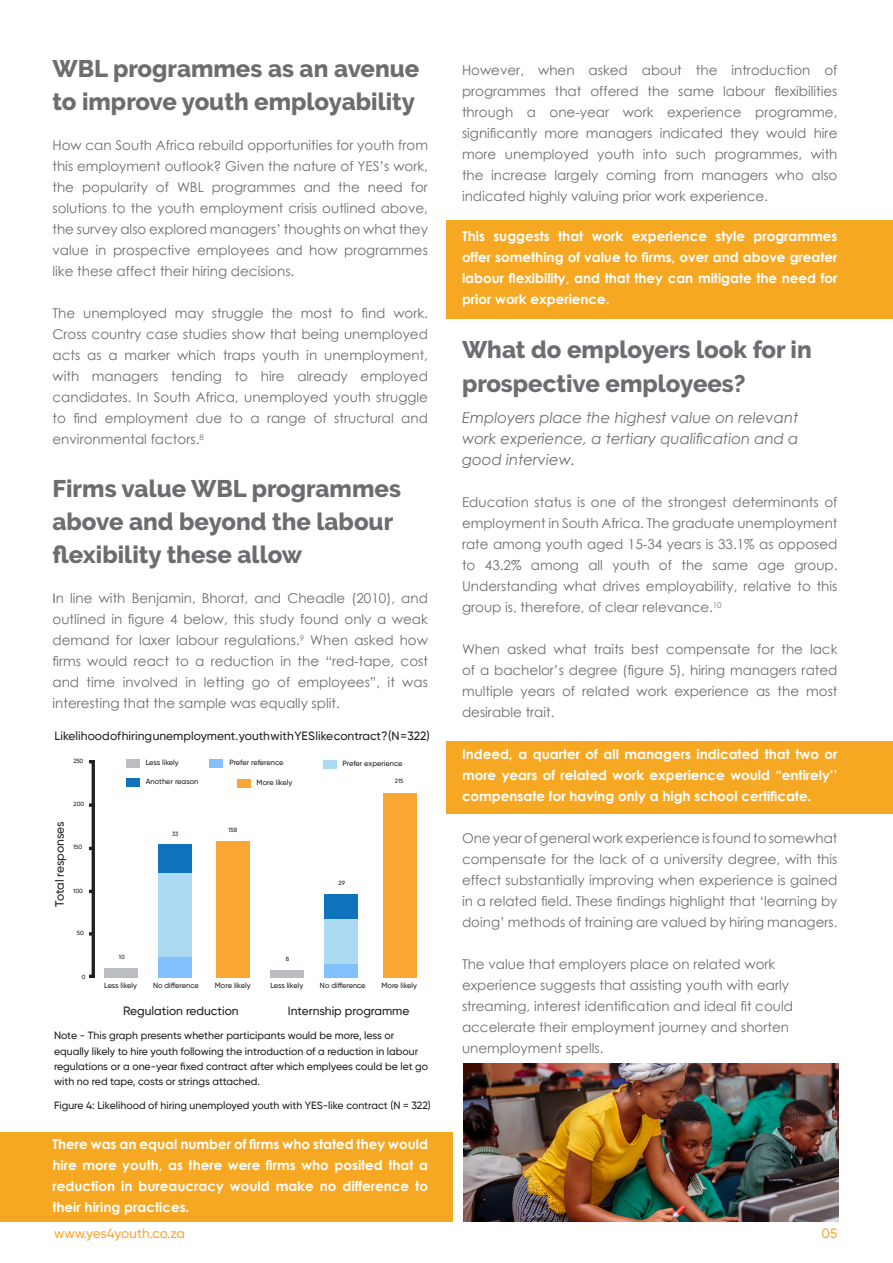
<style>
.page{position:relative;width:893px;height:1263px;background:#fff}
.page>*{position:absolute;margin:0;border:0;box-sizing:border-box;transform-origin:0 0}
.t1{font:800 24px/33px "Raleway";color:#6c6d70}
.t2{font:italic 15px/21px "Century Gothic";color:#6c6d70;text-align:justify}
.t3{font:13.5px/21px "Century Gothic";color:#6c6d70;text-align:justify}
.t4{font:700 13.5px/21px "Century Gothic";color:#fff;text-align:justify}
.t5{font:500 13.5px "Gilroy";letter-spacing:-.005em;color:#faa635}
.t6{font:500 12px "Gilroy";color:#231f20}
.t7{font:500 10.5px/15.3px "Gilroy";color:#231f20}
.t8{font:500 7.5px "Gilroy";color:#231f20}
.t9{font:500 6px "Gilroy";color:#231f20}
.s1{font-family:"Gilroy";font-weight:500}
</style>
<div class="page">
<div style="left:446px;top:741px;width:446px;height:72px;background:#f7a823"></div>
<div style="left:0;top:1132px;width:453px;height:89px;background:#f7a823"></div>
<div style="left:446px;top:221px;width:447px;height:98px;background:#f7a823"></div>
<div style="left:126px;top:759px;width:14px;height:8px;background:#bcbdc0"></div>
<div style="left:210px;top:759px;width:13px;height:8px;background:#83c1fc"></div>
<div style="left:323px;top:760px;width:13px;height:8px;background:#addaf3"></div>
<div style="left:126px;top:778px;width:14px;height:8px;background:#1074bc"></div>
<div style="left:237px;top:779px;width:14px;height:8px;background:#faa635"></div>
<div style="left:104px;top:968px;width:34px;height:10px;background:#bcbdc0"></div>
<div style="left:270px;top:971px;width:34px;height:7px;background:#bcbdc0"></div>
<div style="left:158px;top:957px;width:34px;height:21px;background:#83c1fc"></div>
<div style="left:324px;top:963px;width:34px;height:15px;background:#83c1fc"></div>
<div style="left:324px;top:919px;width:34px;height:44px;background:#addaf3"></div>
<div style="left:324px;top:894px;width:34px;height:25px;background:#1074bc"></div>
<div style="left:216px;top:841px;width:34px;height:137px;background:#faa635"></div>
<div style="left:383px;top:793px;width:33px;height:185px;background:#faa635"></div>
<div style="left:158px;top:845px;width:34px;height:28px;background:#1074bc"></div>
<div style="left:158px;top:873px;width:34px;height:84px;background:#addaf3"></div>
<div style="left:87px;top:760px;width:8px;height:218px;border:3px solid #231f20"></div>
<svg style="left:89px;top:803px;width:6px;height:4px"></svg>
<svg style="left:89px;top:847px;width:6px;height:3px"></svg>
<svg style="left:89px;top:890px;width:6px;height:3px"></svg>
<svg style="left:89px;top:932px;width:6px;height:3px"></svg>
<img style="left:463px;top:1064px;width:376px;height:157px">
<p class="t1" style="left:52px;top:52px;width:368px">WBL programmes as an avenue</p>
<p class="t1" style="left:52px;top:85px;width:364px">to improve youth employability</p>
<p class="t3" style="left:52px;top:134px;width:377px">How can South Africa rebuild opportunities for youth from this employment outlook? Given the nature of YES’s work, the popularity of WBL programmes and the need for solutions to the youth employment crisis outlined above, the survey also explored managers’ thoughts on what they value in prospective employees and how programmes like these affect their hiring decisions.</p>
<p class="t3" style="left:52px;top:302px;width:377px">The unemployed may struggle the most to find work.<br>Cross country case studies show that being unemployed acts as a marker which traps youth in unemployment, with managers tending to hire already employed candidates. In South Africa, unemployed youth struggle to find employment due to a range of structural and environmental factors.<sup>8</sup></p>
<p class="t1" style="left:52px;top:472px;width:350px">Firms value WBL programmes above and beyond the labour flexibility these allow</p>
<p class="t3" style="left:52px;top:587px;width:377px"><span class="s1">I</span>n line with Benjamin, Bhorat, and Cheadle (2010), and outlined in figure 4 below, this study found only a weak demand for laxer labour regulations.<sup>9</sup> When asked how firms would react to a reduction in the “red-tape, cost and time involved in letting go of employees”, it was interesting that the sample was equally split.</p>
<p class="t6" style="left:55px;top:728px;width:377px">Likelihood of hiring unemployment. youth with YES like contract? (N = 322)</p>
<p class="t9" style="left:73px;top:757px;width:12px">250</p>
<p class="t9" style="left:74px;top:801px;width:12px">200</p>
<p class="t9" style="left:73px;top:844px;width:11px">150</p>
<p class="t9" style="left:73px;top:887px;width:11px">100</p>
<p class="t9" style="left:77px;top:929px;width:8px">50</p>
<p class="t9" style="left:82px;top:973px;width:5px">0</p>
<p class="t6" style="left:52px;top:906px;width:86px;rotate:-90deg">Total responses</p>
<p class="t8" style="left:146px;top:758px;width:34px">Less likely</p>
<p class="t8" style="left:229px;top:758px;width:56px">Prefer reference</p>
<p class="t8" style="left:342px;top:759px;width:62px">Prefer experience</p>
<p class="t8" style="left:146px;top:777px;width:54px">Another reason</p>
<p class="t8" style="left:257px;top:778px;width:37px">More likely</p>
<p class="t9" style="left:395px;top:777px;width:10px">215</p>
<p class="t9" style="left:119px;top:953px;width:7px">10</p>
<p class="t9" style="left:172px;top:830px;width:8px">33</p>
<p class="t9" style="left:228px;top:826px;width:10px">158</p>
<p class="t9" style="left:286px;top:955px;width:5px">8</p>
<p class="t9" style="left:339px;top:879px;width:8px">29</p>
<p class="t8" style="left:104px;top:981px;width:34px">Less likely</p>
<p class="t8" style="left:153px;top:981px;width:47px">No difference</p>
<p class="t8" style="left:215px;top:981px;width:37px">More likely</p>
<p class="t8" style="left:270px;top:981px;width:34px">Less likely</p>
<p class="t8" style="left:320px;top:981px;width:47px">No difference</p>
<p class="t8" style="left:381px;top:981px;width:37px">More likely</p>
<p class="t6" style="left:123px;top:1003px;width:117px">Regulation reduction</p>
<p class="t6" style="left:288px;top:1003px;width:123px">Internship programme</p>
<p class="t7" style="left:54px;top:1028px;width:376px">Note - This graph presents whether participants would be more, less or equally likely to hire youth following the introduction of a reduction in labour regulations or a one-year fixed contract after which emplyees could be let go with no red tape, costs or strings attached.</p>
<p class="t7" style="left:54px;top:1097px;width:378px">Figure 4: Likelihood of hiring unemployed youth with YES-like contract (N = 322)</p>
<p class="t4" style="left:52px;top:1133px;width:377px">There was an equal number of firms who stated they would hire more youth, as there were firms who posited that a reduction in bureaucracy would make no difference to their hiring practices.</p>
<p class="t3" style="left:462px;top:59px;width:377px">However, when asked about the introduction of programmes that offered the same labour flexibilities through a one-year work experience programme, significantly more managers indicated they would hire more unemployed youth into such programmes, with the increase largely coming from managers who also indicated highly valuing prior work experience.</p>
<p class="t4" style="left:462px;top:225px;width:377px">This suggests that work experience style programmes offer something of value to firms, over and above greater labour flexibility, and that they can mitigate the need for prior work experience.</p>
<p class="t1" style="left:462px;top:334px;width:351px">What do employers look for in</p>
<p class="t1" style="left:462px;top:367px;width:285px">prospective employees?</p>
<p class="t2" style="left:462px;top:407px;width:338px">Employers place the highest value on relevant work experience, a tertiary qualification and a good interview.</p>
<p class="t3" style="left:462px;top:491px;width:377px">Education status is one of the strongest determinants of employment in South Africa. The graduate unemployment rate among youth aged 15-34 years is 33.1% as opposed to 43.2% among all youth of the same age group.<br>Understanding what drives employability, relative to this group is, therefore, of clear relevance.<sup>10</sup></p>
<p class="t3" style="left:462px;top:638px;width:377px">When asked what traits best compensate for the lack of a bachelor’s degree (figure 5), hiring managers rated multiple years of related work experience as the most desirable trait.</p>
<p class="t4" style="left:462px;top:743px;width:377px">Indeed, a quarter of all managers indicated that two or more years of related work experience would “entirely’’ compensate for having only a high school certificate.</p>
<p class="t3" style="left:462px;top:827px;width:377px">One year of general work experience is found to somewhat compensate for the lack of a university degree, with this effect substantially improving when experience is gained in a related field. These findings highlight that ‘learning by doing’ methods of training are valued by hiring managers.</p>
<p class="t3" style="left:462px;top:953px;width:333px;text-align:left">The value that employers place on related work experience suggests that assisting youth with early streaming, interest identification and ideal fit could accelerate their employment journey and shorten unemployment spells.</p>
<p class="t5" style="left:54px;top:1225px;width:133px">www.yes4youth.co.za</p>
<p class="t5" style="left:821px;top:1225px;width:17px">05</p>
</div>
